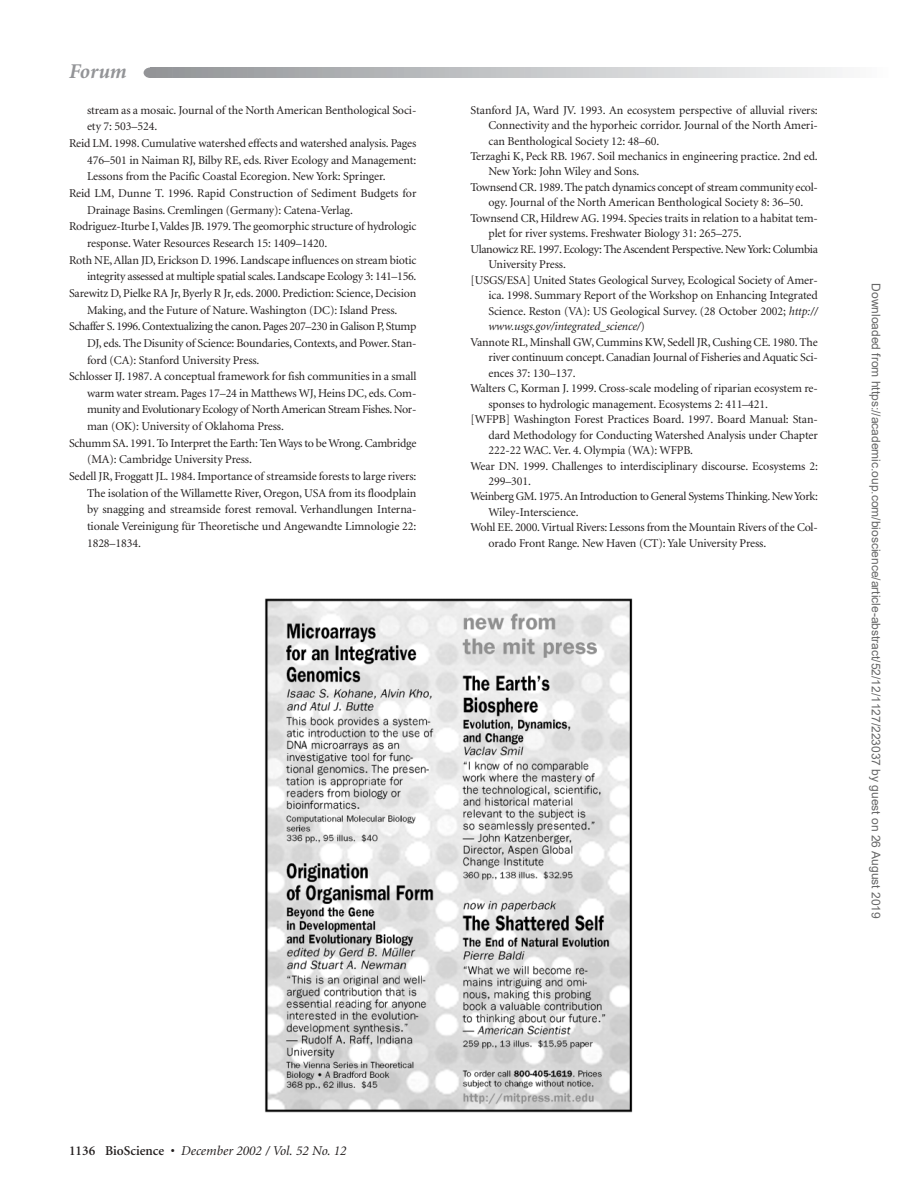
<style>
.page{position:relative;width:905px;height:1202px;background:#fff}
.page>*{position:absolute;margin:0;border:0;box-sizing:border-box;transform-origin:0 0}
.t1{font:italic 700 21px "Minion";color:#939497}
.t2{font:italic 13.5px "Minion";color:#231f1f}
.t3{font:12px "Minion";letter-spacing:-.01em;color:#231f1f}
.t4{font:12px "Minion";letter-spacing:-.035em;color:#231f1f}
.t5{font:12px "Minion";letter-spacing:-.03em;color:#231f1f}
.t6{font:12px "Arial";color:#666}
.t7{font:italic 12px "Minion";letter-spacing:-.01em;color:#231f1f}
.s1{font-style:italic}
.s2{font-style:normal}
.s3{font-weight:600;font-style:normal}
</style>
<div class="page">
<div style="left:144px;top:67px;width:13px;height:11px;background:#939497;border-radius:50%"></div>
<svg style="left:153px;top:67px;width:689px;height:11px;background:#c3c4c6"></svg>
<img style="left:265px;top:598px;width:368px;height:515px">
<h1 class="t1" style="left:69px;top:63px;width:59px">Forum</h1>
<p class="t3" style="left:87px;top:105px;width:331px">stream as a mosaic. Journal of the North American Benthological Soci-</p>
<p class="t3" style="left:87px;top:122px;width:72px">ety 7: 503–524.</p>
<p class="t3" style="left:69px;top:138px;width:349px">Reid LM. 1998. Cumulative watershed effects and watershed analysis. Pages</p>
<p class="t3" style="left:87px;top:155px;width:331px">476–501 in Naiman RJ, Bilby RE, eds. River Ecology and Management:</p>
<p class="t3" style="left:87px;top:172px;width:300px">Lessons from the Pacific Coastal Ecoregion. New York: Springer.</p>
<p class="t3" style="left:69px;top:188px;width:349px">Reid LM, Dunne T. 1996. Rapid Construction of Sediment Budgets for</p>
<p class="t3" style="left:87px;top:205px;width:267px">Drainage Basins. Cremlingen (Germany): Catena-Verlag.</p>
<p class="t3" style="left:69px;top:222px;width:349px">Rodriguez-Iturbe I,Valdes JB. 1979. The geomorphic structure of hydrologic</p>
<p class="t3" style="left:87px;top:238px;width:242px">response. Water Resources Research 15: 1409–1420.</p>
<p class="t3" style="left:69px;top:255px;width:349px">Roth NE, Allan JD, Erickson D. 1996. Landscape influences on stream biotic</p>
<p class="t3" style="left:87px;top:272px;width:331px">integrity assessed at multiple spatial scales. Landscape Ecology 3: 141–156.</p>
<p class="t3" style="left:69px;top:288px;width:349px">Sarewitz D, Pielke RA Jr, Byerly R Jr, eds. 2000. Prediction: Science, Decision</p>
<p class="t3" style="left:87px;top:305px;width:312px">Making, and the Future of Nature. Washington (DC): Island Press.</p>
<p class="t4" style="left:69px;top:322px;width:349px">Schaffer S. 1996. Contextualizing the canon. Pages 207–230 in Galison P, Stump</p>
<p class="t3" style="left:87px;top:338px;width:331px">DJ, eds. The Disunity of Science: Boundaries, Contexts, and Power. Stan-</p>
<p class="t3" style="left:87px;top:355px;width:174px">ford (CA): Stanford University Press.</p>
<p class="t3" style="left:69px;top:371px;width:349px">Schlosser IJ. 1987. A conceptual framework for fish communities in a small</p>
<p class="t3" style="left:87px;top:388px;width:331px">warm water stream. Pages 17–24 in Matthews WJ, Heins DC, eds. Com-</p>
<p class="t5" style="left:87px;top:405px;width:331px">munity and Evolutionary Ecology of North American Stream Fishes. Nor-</p>
<p class="t3" style="left:87px;top:421px;width:198px">man (OK): University of Oklahoma Press.</p>
<p class="t3" style="left:69px;top:438px;width:349px">Schumm SA. 1991. To Interpret the Earth: Ten Ways to be Wrong. Cambridge</p>
<p class="t3" style="left:87px;top:455px;width:166px">(MA): Cambridge University Press.</p>
<p class="t3" style="left:69px;top:471px;width:349px">Sedell JR, Froggatt JL. 1984. Importance of streamside forests to large rivers:</p>
<p class="t3" style="left:87px;top:488px;width:331px">The isolation of the Willamette River, Oregon, USA from its floodplain</p>
<p class="t3" style="left:87px;top:505px;width:331px">by snagging and streamside forest removal. Verhandlungen Interna-</p>
<p class="t3" style="left:87px;top:521px;width:331px">tionale Vereinigung für Theoretische und Angewandte Limnologie 22:</p>
<p class="t3" style="left:87px;top:538px;width:55px">1828–1834.</p>
<p class="t3" style="left:470px;top:105px;width:349px">Stanford JA, Ward JV. 1993. An ecosystem perspective of alluvial rivers:</p>
<p class="t3" style="left:488px;top:120px;width:331px">Connectivity and the hyporheic corridor. Journal of the North Ameri-</p>
<p class="t3" style="left:488px;top:136px;width:172px">can Benthological Society 12: 48–60.</p>
<p class="t3" style="left:470px;top:151px;width:349px">Terzaghi K, Peck RB. 1967. Soil mechanics in engineering practice. 2nd ed.</p>
<p class="t3" style="left:488px;top:167px;width:152px">New York: John Wiley and Sons.</p>
<p class="t3" style="left:470px;top:182px;width:349px">Townsend CR. 1989. The patch dynamics concept of stream community ecol-</p>
<p class="t3" style="left:488px;top:198px;width:316px">ogy. Journal of the North American Benthological Society 8: 36–50.</p>
<p class="t3" style="left:470px;top:213px;width:349px">Townsend CR, Hildrew AG. 1994. Species traits in relation to a habitat tem-</p>
<p class="t3" style="left:488px;top:229px;width:255px">plet for river systems. Freshwater Biology 31: 265–275.</p>
<p class="t4" style="left:470px;top:244px;width:349px">Ulanowicz RE. 1997. Ecology: The Ascendent Perspective. New York: Columbia</p>
<p class="t3" style="left:488px;top:260px;width:79px">University Press.</p>
<p class="t3" style="left:470px;top:275px;width:349px">[USGS/ESA] United States Geological Survey, Ecological Society of Amer-</p>
<p class="t3" style="left:488px;top:291px;width:331px">ica. 1998. Summary Report of the Workshop on Enhancing Integrated</p>
<p class="t3" style="left:488px;top:306px;width:331px">Science. Reston (VA): US Geological Survey. (28 October 2002; <span class="s1">http://</span></p>
<p class="t7" style="left:488px;top:322px;width:158px">www.usgs.gov/integrated_science/<span class="s2">)</span></p>
<p class="t3" style="left:470px;top:337px;width:349px">Vannote RL, Minshall GW, Cummins KW, Sedell JR, Cushing CE. 1980. The</p>
<p class="t3" style="left:488px;top:353px;width:331px">river continuum concept. Canadian Journal of Fisheries and Aquatic Sci-</p>
<p class="t3" style="left:488px;top:368px;width:89px">ences 37: 130–137.</p>
<p class="t3" style="left:470px;top:383px;width:349px">Walters C, Korman J. 1999. Cross-scale modeling of riparian ecosystem re-</p>
<p class="t3" style="left:488px;top:399px;width:281px">sponses to hydrologic management. Ecosystems 2: 411–421.</p>
<p class="t3" style="left:470px;top:414px;width:349px">[WFPB] Washington Forest Practices Board. 1997. Board Manual: Stan-</p>
<p class="t3" style="left:488px;top:430px;width:331px">dard Methodology for Conducting Watershed Analysis under Chapter</p>
<p class="t3" style="left:488px;top:445px;width:206px">222-22 WAC. Ver. 4. Olympia (WA): WFPB.</p>
<p class="t3" style="left:470px;top:461px;width:349px">Wear DN. 1999. Challenges to interdisciplinary discourse. Ecosystems 2:</p>
<p class="t3" style="left:488px;top:476px;width:44px">299–301.</p>
<p class="t5" style="left:470px;top:492px;width:349px">Weinberg GM. 1975.An Introduction to General Systems Thinking. New York:</p>
<p class="t3" style="left:488px;top:507px;width:92px">Wiley-Interscience.</p>
<p class="t3" style="left:470px;top:523px;width:349px">Wohl EE. 2000.Virtual Rivers: Lessons from the Mountain Rivers of the Col-</p>
<p class="t3" style="left:488px;top:538px;width:279px">orado Front Range. New Haven (CT): Yale University Press.</p>
<p class="t6" style="left:880px;top:283px;width:637px;rotate:90deg">Downloaded from https://academic.oup.com/bioscience/article-abstract/52/12/1127/223037 by guest on 26 August 2019</p>
<p class="t2" style="left:69px;top:1144px;width:279px"><span class="s3">1136 BioScience •</span> December 2002 / Vol. 52 No. 12</p>
</div>
